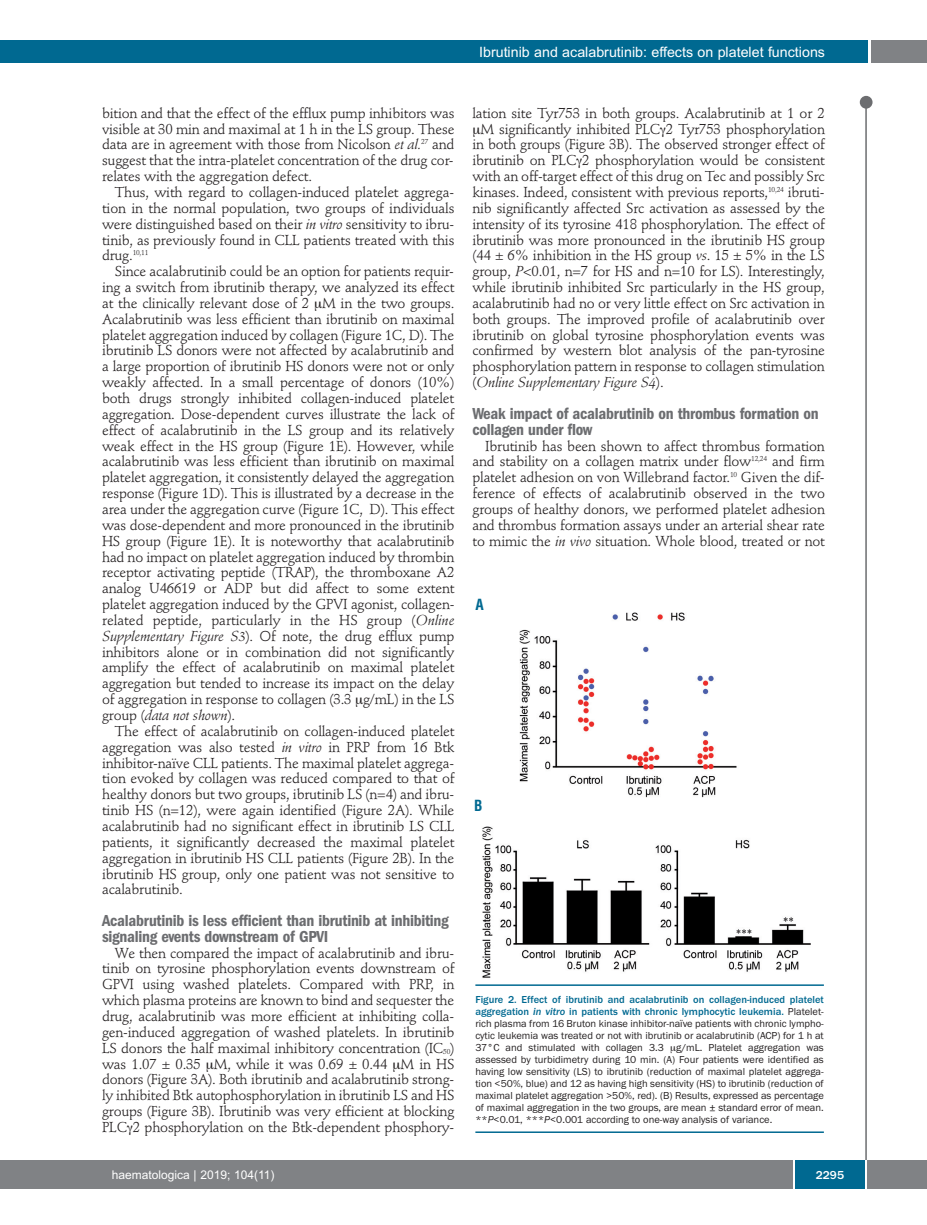
<style>
.page{position:relative;width:927px;height:1225px;background:#fff}
.page>*{position:absolute;margin:0;border:0;box-sizing:border-box;transform-origin:0 0}
.t1{font:600 condensed 16.5px/15.9px "Franklin Gothic";letter-spacing:-.015em;color:#6c6d70}
.t2{font:700 condensed 15px "Helvetica";color:#006991}
.t3{font:14.25px/15.9px "Stempel Schneidler";letter-spacing:-.015em;color:#231f20;text-align:justify}
.t4{font:14.25px "Arial";color:#fff}
.t5{font:italic 14.25px "Stempel Schneidler";letter-spacing:-.015em;color:#231f20}
.t6{font:12px "Arial";color:#fff}
.t7{font:500 12px "Franklin Gothic";color:#fff}
.t8{font:10.5px/12px "Franklin Gothic";color:#231f20;text-align:justify}
.s1{font-style:italic}
.s2{font-style:normal}
.s3{font-weight:500;color:#006991}
.s4{font-weight:500;font-style:italic;color:#006991}
</style>
<div class="page">
<div style="left:860px;top:96px;width:12px;height:13px;background:#6c6d70;border-radius:50%"></div>
<hr style="left:865px;top:98px;width:2px;height:1062px;background:#6c6d70">
<div style="left:871px;top:40px;width:56px;height:22px;background:#808285"></div>
<div style="left:18px;top:40px;width:849px;height:22px;background:#006991"></div>
<div style="left:17px;top:1160px;width:910px;height:28px;background:#808285"></div>
<div style="left:795px;top:1160px;width:70px;height:28px;background:#006991"></div>
<hr style="left:793px;top:1160px;width:2px;height:28px;background:#fff">
<hr style="left:865px;top:1160px;width:2px;height:28px;background:#fff">
<div style="left:0;top:40px;width:19px;height:22px;background:#006991"></div>
<div style="left:0;top:1160px;width:18px;height:28px;background:#808285"></div>
<img style="left:482px;top:612px;width:329px;height:366px">
<hr style="left:475px;top:984px;width:349px;height:2px;background:#006991">
<hr style="left:475px;top:1131px;width:349px;height:2px;background:#006991">
<p class="t4" style="left:479px;top:44px;width:347px">Ibrutinib and acalabrutinib: effects on platelet functions</p>
<p class="t3" style="left:102px;top:106px;width:354px">bition and that the effect of the efflux pump inhibitors was visible at 30 min and maximal at 1 h in the LS group. These data are in agreement with those from Nicolson <span class="s1">et al.</span><sup>27</sup> and suggest that the intra-platelet concentration of the drug cor&shy;relates with the aggregation defect.</p>
<p class="t3" style="left:102px;top:185px;width:354px;text-indent:13px">Thus, with regard to collagen-induced platelet aggrega&shy;tion in the normal population, two groups of individuals were distinguished based on their <span class="s1">in vitro</span> sensitivity to ibru&shy;tinib, as previously found in CLL patients treated with this drug.<sup>10,11</sup></p>
<p class="t3" style="left:102px;top:265px;width:354px;text-indent:13px">Since acalabrutinib could be an option for patients requir&shy;ing a switch from ibrutinib therapy, we analyzed its effect at the clinically relevant dose of 2 M in the two groups.<br>Acalabrutinib was less efficient than ibrutinib on maximal platelet aggregation induced by collagen (Figure 1C, D). The ibrutinib LS donors were not affected by acalabrutinib and a large proportion of ibrutinib HS donors were not or only weakly affected. In a small percentage of donors (10%) both drugs strongly inhibited collagen-induced platelet aggregation. Dose-dependent curves illustrate the lack of effect of acalabrutinib in the LS group and its relatively weak effect in the HS group (Figure 1E). However, while acalabrutinib was less efficient than ibrutinib on maximal platelet aggregation, it consistently delayed the aggregation response (Figure 1D). This is illustrated by a decrease in the area under the aggregation curve (Figure 1C, D). This effect was dose-dependent and more pronounced in the ibrutinib HS group (Figure 1E). It is noteworthy that acalabrutinib had no impact on platelet aggregation induced by thrombin receptor activating peptide (TRAP), the thromboxane A2 analog U46619 or ADP but did affect to some extent platelet aggregation induced by the GPVI agonist, collagen&shy;related peptide, particularly in the HS group (<span class="s1">Online Supplementary Figure S3</span>). Of note, the drug efflux pump inhibitors alone or in combination did not significantly amplify the effect of acalabrutinib on maximal platelet aggregation but tended to increase its impact on the delay of aggregation in response to collagen (3.3 g/mL) in the LS group (<span class="s1">data not shown</span>).</p>
<p class="t3" style="left:102px;top:724px;width:354px;text-indent:13px">The effect of acalabrutinib on collagen-induced platelet aggregation was also tested <span class="s1">in vitro</span> in PRP from 16 Btk inhibitor-naïve CLL patients. The maximal platelet aggrega&shy;tion evoked by collagen was reduced compared to that of healthy donors but two groups, ibrutinib LS (n=4) and ibru&shy;tinib HS (n=12), were again identified (Figure 2A). While acalabrutinib had no significant effect in ibrutinib LS CLL patients, it significantly decreased the maximal platelet aggregation in ibrutinib HS CLL patients (Figure 2B). In the ibrutinib HS group, only one patient was not sensitive to acalabrutinib.</p>
<p class="t1" style="left:102px;top:914px;width:348px">Acalabrutinib is less efficient than ibrutinib at inhibiting signaling events downstream of GPVI</p>
<p class="t3" style="left:102px;top:946px;width:354px;text-indent:13px">We then compared the impact of acalabrutinib and ibru&shy;tinib on tyrosine phosphorylation events downstream of GPVI using washed platelets. Compared with PRP, in which plasma proteins are known to bind and sequester the drug, acalabrutinib was more efficient at inhibiting colla&shy;gen-induced aggregation of washed platelets. In ibrutinib LS donors the half maximal inhibitory concentration (IC<sub>50</sub>) was 1.07 ± 0.35 M, while it was 0.69 ± 0.44 M in HS donors (Figure 3A). Both ibrutinib and acalabrutinib strong&shy;ly inhibited Btk autophosphorylation in ibrutinib LS and HS groups (Figure 3B). Ibrutinib was very efficient at blocking PLC 2 phosphorylation on the Btk-dependent phosphory-</p>
<p class="t3" style="left:472px;top:106px;width:354px">lation site Tyr753 in both groups. Acalabrutinib at 1 or 2</p>
<p class="t3" style="left:480px;top:122px;width:346px">M significantly inhibited PLC 2 Tyr753 phosphorylation</p>
<p class="t3" style="left:472px;top:138px;width:354px">in both groups (Figure 3B). The observed stronger effect of</p>
<p class="t3" style="left:472px;top:154px;width:354px">ibrutinib on PLC 2 phosphorylation would be consistent</p>
<p class="t3" style="left:472px;top:170px;width:354px">with an off-target effect of this drug on Tec and possibly Src</p>
<p class="t3" style="left:472px;top:185px;width:354px">kinases. Indeed, consistent with previous reports,<sup>10,24</sup> ibruti-</p>
<p class="t3" style="left:472px;top:201px;width:354px">nib significantly affected Src activation as assessed by the</p>
<p class="t3" style="left:472px;top:217px;width:354px">intensity of its tyrosine 418 phosphorylation. The effect of</p>
<p class="t3" style="left:472px;top:233px;width:354px">ibrutinib was more pronounced in the ibrutinib HS group</p>
<p class="t3" style="left:472px;top:249px;width:354px">(44 ± 6% inhibition in the HS group <span class="s1">vs</span>. 15 ± 5% in the LS</p>
<p class="t3" style="left:472px;top:265px;width:354px">group, <span class="s1">P</span>&lt;0.01, n=7 for HS and n=10 for LS). Interestingly,</p>
<p class="t3" style="left:472px;top:281px;width:354px">while ibrutinib inhibited Src particularly in the HS group,</p>
<p class="t3" style="left:472px;top:296px;width:354px">acalabrutinib had no or very little effect on Src activation in</p>
<p class="t3" style="left:472px;top:312px;width:354px">both groups. The improved profile of acalabrutinib over</p>
<p class="t3" style="left:472px;top:328px;width:354px">ibrutinib on global tyrosine phosphorylation events was</p>
<p class="t3" style="left:472px;top:344px;width:354px">confirmed by western blot analysis of the pan-tyrosine</p>
<p class="t3" style="left:472px;top:360px;width:354px">phosphorylation pattern in response to collagen stimulation</p>
<p class="t5" style="left:472px;top:376px;width:193px"><span class="s2">(</span>Online Supplementary Figure S4<span class="s2">).</span></p>
<p class="t1" style="left:472px;top:407px;width:348px">Weak impact of acalabrutinib on thrombus formation on collagen under flow</p>
<p class="t3" style="left:472px;top:439px;width:354px;text-indent:13px">Ibrutinib has been shown to affect thrombus formation and stability on a collagen matrix under flow<sup>12,24</sup> and firm platelet adhesion on von Willebrand factor.<sup>10</sup> Given the dif&shy;ference of effects of acalabrutinib observed in the two groups of healthy donors, we performed platelet adhesion and thrombus formation assays under an arterial shear rate to mimic the <span class="s1">in vivo</span> situation. Whole blood, treated or not</p>
<p class="t2" style="left:475px;top:596px;width:10px">A</p>
<p class="t2" style="left:474px;top:797px;width:10px">B</p>
<p class="t8" style="left:475px;top:993px;width:350px"><span class="s3">Figure 2. Effect of ibrutinib and acalabrutinib on collagen-induced platelet aggregation</span> <span class="s4">in vitro</span> <span class="s3">in patients with chronic lymphocytic leukemia.</span> Platelet&shy;rich plasma from 16 Bruton kinase inhibitor-naïve patients with chronic lympho&shy;cytic leukemia was treated or not with ibrutinib or acalabrutinib (ACP) for 1 h at 37°C and stimulated with collagen 3.3 g/mL. Platelet aggregation was assessed by turbidimetry during 10 min. (A) Four patients were identified as having low sensitivity (LS) to ibrutinib (reduction of maximal platelet aggrega&shy;tion &lt;50%, blue) and 12 as having high sensitivity (HS) to ibrutinib (reduction of maximal platelet aggregation &gt;50%, red). (B) Results, expressed as percentage of maximal aggregation in the two groups, are mean ± standard error of mean. **<span class="s1">P</span>&lt;0.01, ***<span class="s1">P</span>&lt;0.001 according to one-way analysis of variance.</p>
<p class="t6" style="left:112px;top:1167px;width:164px">haematologica | 2019; 104(11)</p>
<p class="t7" style="left:816px;top:1167px;width:30px">2295</p>
</div>
